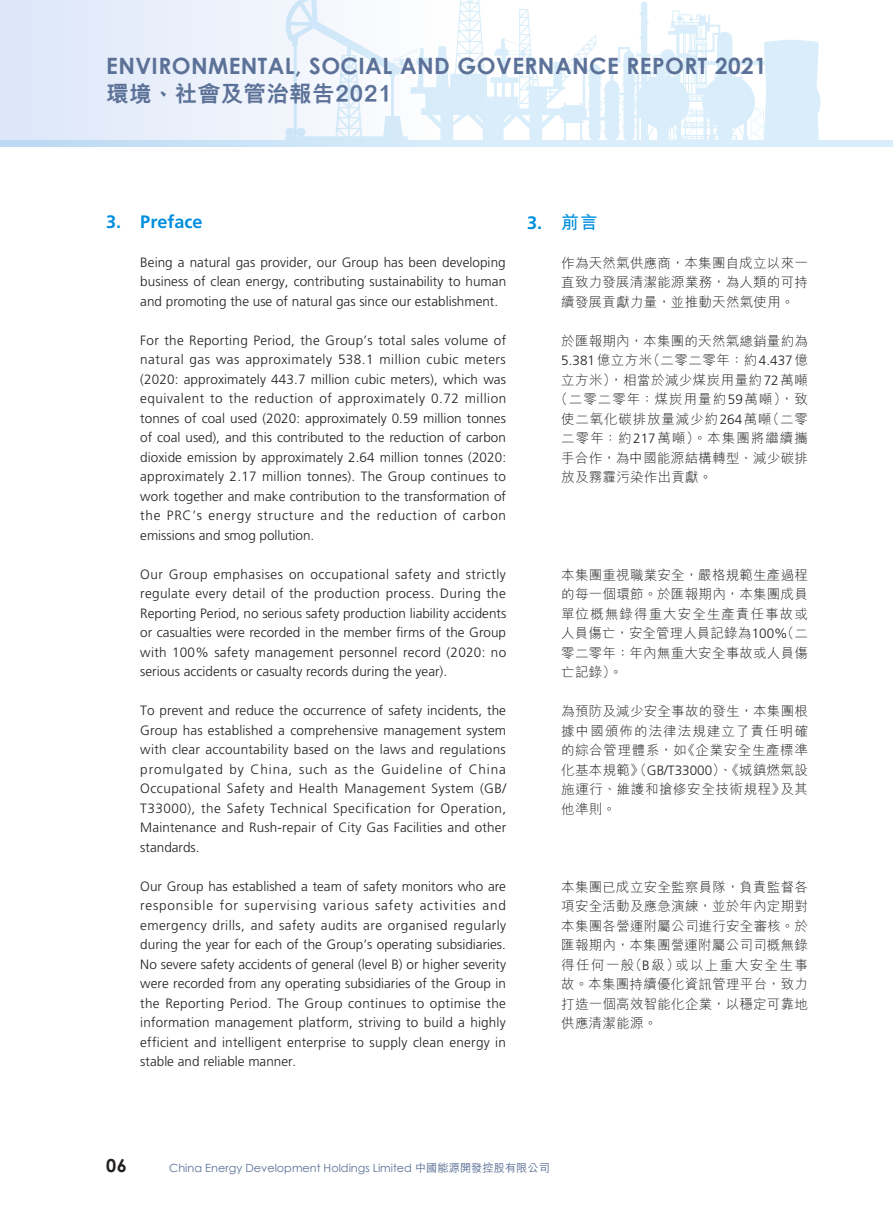
<style>
.page{position:relative;width:893px;height:1212px;background:#fff}
.page>*{position:absolute;margin:0;border:0;box-sizing:border-box;transform-origin:0 0}
.t1{font:700 22.5px "Century Gothic";letter-spacing:.02em;color:#5c7197}
.t2{font:800 22.5px "M Hei HK";letter-spacing:.015em;color:#5c7197}
.t3{font:700 18px "Frutiger LT Std";color:#008fde}
.t4{font:700 18px "Century Gothic";color:#231f20}
.t5{font:300 13.5px/19.5px "Frutiger LT Std";color:#231f20;text-align:justify}
.t6{font:300 13.5px/19.5px "M Hei HK";letter-spacing:.02em;color:#231f20;text-align:justify}
.t7{font:300 13.5px "M Hei HK";letter-spacing:.075em;color:#231f20}
.t8{font:300 13.5px "M Hei HK";letter-spacing:.04em;color:#231f20}
.t9{font:300 13.5px "M Hei HK";letter-spacing:.06em;color:#231f20}
.t10{font:11.25px "Century Gothic";color:#5c7197}
.s1{font-family:"M Hei HK"}
.s2{font-family:"Frutiger LT Std"}
.s3{font-family:"M Hei HK";font-weight:500}
</style>
<div class="page">
<div style="left:0;top:0;width:485px;height:147px;background:#e7eefa"></div>
<svg style="left:284px;top:0;width:535px;height:141px"></svg>
<svg style="left:0;top:141px;width:892px;height:6px;background:#d0e8f8"></svg>
<h1 class="t1" style="left:106px;top:49px;width:662px">ENVIRONMENTAL, SOCIAL AND GOVERNANCE REPORT 2021</h1>
<h1 class="t2" style="left:106px;top:82px;width:287px">環境、社會及管治報告2021</h1>
<h2 class="t3" style="left:106px;top:211px;width:98px">3. Preface</h2>
<p class="t5" style="left:140px;top:252px;width:367px">Being a natural gas provider, our Group has been developing business of clean energy, contributing sustainability to human and promoting the use of natural gas since our establishment.</p>
<p class="t5" style="left:140px;top:330px;width:367px">For the Reporting Period, the Group’s total sales volume of natural gas was approximately 538.1 million cubic meters (2020: approximately 443.7 million cubic meters), which was equivalent to the reduction of approximately 0.72 million tonnes of coal used (2020: approximately 0.59 million tonnes of coal used), and this contributed to the reduction of carbon dioxide emission by approximately 2.64 million tonnes (2020: approximately 2.17 million tonnes). The Group continues to work together and make contribution to the transformation of the PRC’s energy structure and the reduction of carbon emissions and smog pollution.</p>
<p class="t5" style="left:140px;top:564px;width:367px">Our Group emphasises on occupational safety and strictly regulate every detail of the production process. During the Reporting Period, no serious safety production liability accidents or casualties were recorded in the member firms of the Group with 100% safety management personnel record (2020: no serious accidents or casualty records during the year).</p>
<p class="t5" style="left:140px;top:701px;width:367px">To prevent and reduce the occurrence of safety incidents, the Group has established a comprehensive management system with clear accountability based on the laws and regulations promulgated by China, such as the Guideline of China Occupational Safety and Health Management System (GB/ T33000), the Safety Technical Specification for Operation, Maintenance and Rush-repair of City Gas Facilities and other standards.</p>
<p class="t5" style="left:140px;top:876px;width:367px">Our Group has established a team of safety monitors who are responsible for supervising various safety activities and emergency drills, and safety audits are organised regularly during the year for each of the Group’s operating subsidiaries.<br>No severe safety accidents of general (level B) or higher severity were recorded from any operating subsidiaries of the Group in the Reporting Period. The Group continues to optimise the information management platform, striving to build a highly efficient and intelligent enterprise to supply clean energy in stable and reliable manner.</p>
<h2 class="t3" style="left:527px;top:212px;width:72px">3. <span class="s1">前言</span></h2>
<p class="t6" style="left:561px;top:253px;width:248px">作為天然氣供應商，本集團自成立以來一直致力發展清潔能源業務，為人類的可持續發展貢獻力量，並推動天然氣使用。</p>
<p class="t6" style="left:561px;top:331px;width:248px">於匯報期內，本集團的天然氣總銷量約為</p>
<p class="t8" style="left:561px;top:353px;width:248px"><span class="s2">5.381</span>億立方米（二零二零年：約<span class="s2">4.437</span>億</p>
<p class="t6" style="left:561px;top:370px;width:248px">立方米），相當於減少煤炭用量約<span class="s2">72</span>萬噸</p>
<p class="t7" style="left:555px;top:392px;width:255px">（二零二零年：煤炭用量約<span class="s2">59</span>萬噸），致</p>
<p class="t9" style="left:561px;top:412px;width:248px">使二氧化碳排放量減少約<span class="s2">264</span>萬噸（二零</p>
<p class="t7" style="left:561px;top:431px;width:248px">二零年：約<span class="s2">217</span>萬噸）。本集團將繼續攜</p>
<p class="t6" style="left:561px;top:448px;width:248px">手合作，為中國能源結構轉型、減少碳排</p>
<p class="t6" style="left:561px;top:467px;width:152px">放及霧霾污染作出貢獻。</p>
<p class="t6" style="left:561px;top:565px;width:248px">本集團重視職業安全，嚴格規範生產過程的每一個環節。於匯報期內，本集團成員單位概無錄得重大安全生產責任事故或人員傷亡，安全管理人員記錄為<span class="s2">100%</span>（二零二零年：年內無重大安全事故或人員傷亡記錄）。</p>
<p class="t6" style="left:561px;top:701px;width:248px">為預防及減少安全事故的發生，本集團根據中國頒佈的法律法規建立了責任明確的綜合管理體系，如《企業安全生產標準化基本規範》（<span class="s2">GB/T33000</span>）、《城鎮燃氣設施運行、維護和搶修安全技術規程》及其他準則。</p>
<p class="t6" style="left:561px;top:877px;width:248px">本集團已成立安全監察員隊，負責監督各項安全活動及應急演練，並於年內定期對本集團各營運附屬公司進行安全審核。於匯報期內，本集團營運附屬公司司概無錄得任何一般（<span class="s2">B</span>級）或以上重大安全生事故。本集團持續優化資訊管理平台，致力打造一個高效智能化企業，以穩定可靠地供應清潔能源。</p>
<h2 class="t4" style="left:106px;top:1152px;width:22px">06</h2>
<p class="t10" style="left:169px;top:1159px;width:382px">China Energy Development Holdings Limited <span class="s3">中國能源開發控股有限公司</span></p>
</div>
